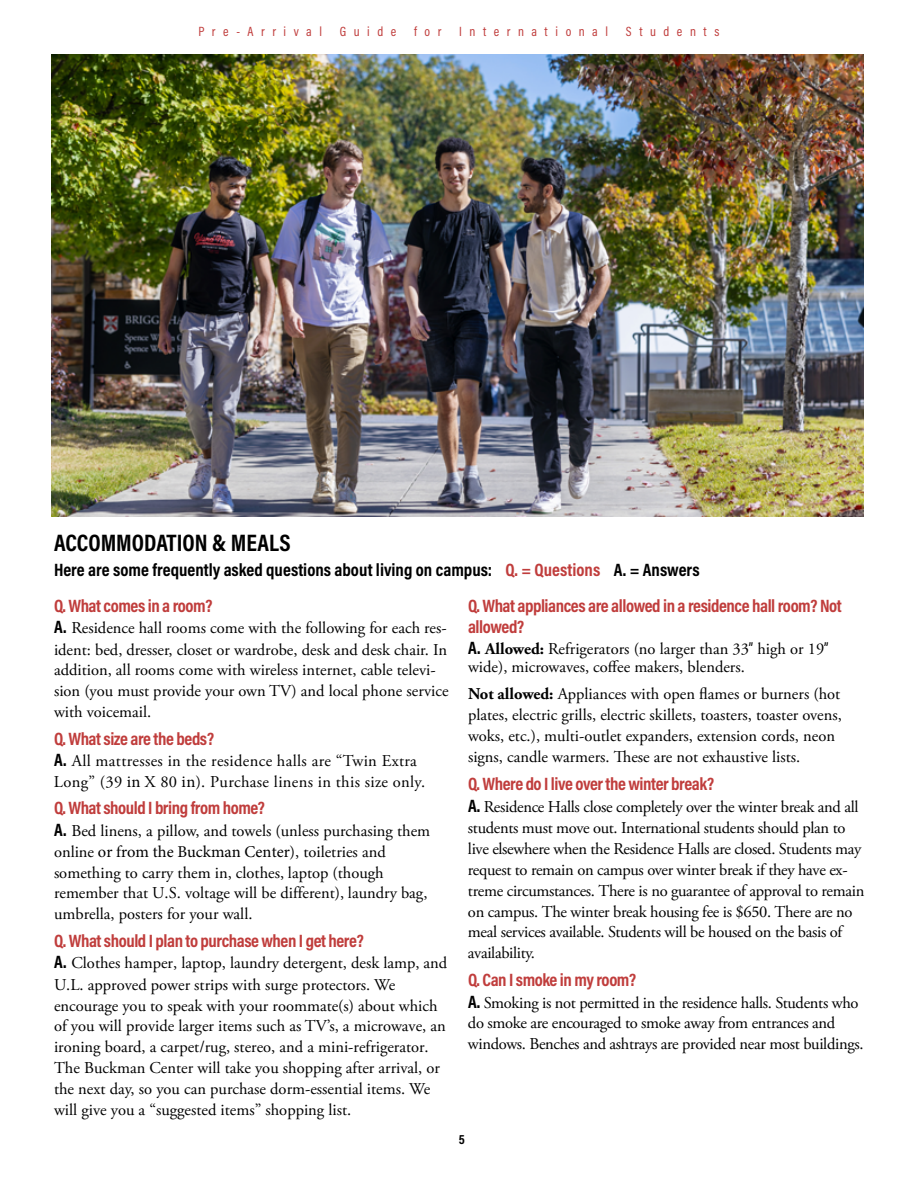
<style>
.page{position:relative;width:918px;height:1188px;background:#fff}
.page>*{position:absolute;margin:0;border:0;box-sizing:border-box;transform-origin:0 0}
.t1{font:700 24px "Acumin Pro Cond";color:#000}
.t2{font:700 18px/20.9px "Acumin Pro Cond";letter-spacing:-.025em;color:#c03d3c}
.t3{font:700 18px "Acumin Pro Cond";color:#000}
.t4{font:16.5px/20.9px "Adobe Garamond Pro";color:#000}
.t5{font:16.5px/21px "Adobe Garamond Pro";letter-spacing:-.02em;color:#000}
.t6{font:16.5px/20.4px "Adobe Garamond Pro";letter-spacing:.02em;color:#000}
.t7{font:16.5px "Minion Pro";color:#000}
.t8{font:13.5px "Acumin Pro Cond";letter-spacing:.56em;color:#c03d3c}
.t9{font:700 13.5px "Acumin Pro Cond";color:#000}
.s1{color:#c03d3c}
.s2{font-family:"Acumin Pro Cond";font-weight:700;font-size:18px}
.s3{font-family:"Minion Pro"}
.s4{font-family:"Adobe Garamond Pro"}
.s5{font-weight:700}
.s6{font-family:"Acumin Pro Cond"}
</style>
<div class="page">
<img style="left:51px;top:54px;width:813px;height:462px">
<p class="t8" style="left:198px;top:22px;width:125px">Pre-Arrival</p>
<p class="t8" style="left:340px;top:22px;width:58px">Guide</p>
<p class="t8" style="left:414px;top:22px;width:29px">for</p>
<p class="t8" style="left:459px;top:22px;width:150px">International</p>
<p class="t8" style="left:626px;top:22px;width:95px">Students</p>
<h1 class="t1" style="left:54px;top:527px;width:238px">ACCOMMODATION &amp; MEALS</h1>
<p class="t3" style="left:54px;top:557px;width:647px">Here are some frequently asked questions about living on campus: <span class="s1">Q. = Questions</span> A. = Answers</p>
<p class="t2" style="left:54px;top:595px;width:160px">Q. What comes in a room?</p>
<p class="t4" style="left:54px;top:618px;width:396px"><span class="s2">A.</span> Residence hall rooms come with the following for each res&shy;ident: bed, dresser, closet or wardrobe, desk and desk chair. In addition, all rooms come with wireless internet, cable televi&shy;sion (you must provide your own TV) and local phone service with voicemail.</p>
<p class="t2" style="left:54px;top:727px;width:162px">Q. What size are the beds?</p>
<p class="t6" style="left:54px;top:751px;width:373px"><span class="s2">A.</span> All mattresses in the residence halls are “Twin Extra<br>Long” (39 <span class="s3">in</span> X 80 <span class="s3">in</span>). Purchase linens in this size only.</p>
<p class="t2" style="left:54px;top:797px;width:212px">Q. What should I bring from home?</p>
<p class="t4" style="left:54px;top:821px;width:378px"><span class="s2">A.</span> Bed linens, a pillow, and towels (unless purchasing them</p>
<p class="t7" style="left:54px;top:841px;width:333px"><span class="s4">online</span> or from the Buckman Center<span class="s4">), toiletries and</span></p>
<p class="t4" style="left:54px;top:863px;width:375px">something to carry them in, clothes, laptop (though remember that U.S. voltage will be different), laundry bag, umbrella, posters for your wall.</p>
<p class="t2" style="left:54px;top:930px;width:312px">Q. What should I plan to purchase when I get here?</p>
<p class="t4" style="left:54px;top:953px;width:395px"><span class="s2">A.</span> Clothes hamper, laptop, laundry detergent, desk lamp, and U.L. approved power strips with surge protectors. We encourage you to speak with your roommate(s) about which of you will provide larger items such as TV’s, a microwave, an ironing board, a carpet/rug, stereo, and a mini-refrigerator.<br>The Buckman Center will take you shopping after arrival, or the next day, so you can purchase dorm-essential items. We will give you a “suggested items” shopping list.</p>
<p class="t2" style="left:468px;top:595px;width:375px">Q. What appliances are allowed in a residence hall room? Not allowed?</p>
<p class="t4" style="left:468px;top:640px;width:362px;line-height:18.6px"><span class="s2">A.</span> <span class="s5">Allowed:</span> Refrigerators (no larger than 33<span class="s6">”</span> high or 19<span class="s6">” </span>wide), microwaves, coffee makers, blenders.</p>
<p class="t4" style="left:468px;top:684px;width:375px"><span class="s5">Not allowed:</span> Appliances with open flames or burners (hot plates, electric grills, electric skillets, toasters, toaster ovens, woks, etc.), multi-outlet expanders, extension cords, neon signs, candle warmers. These are not exhaustive lists.</p>
<p class="t2" style="left:468px;top:773px;width:248px">Q. Where do I live over the winter break?</p>
<p class="t5" style="left:468px;top:797px;width:398px"><span class="s2">A.</span> Residence Halls close completely over the winter break and all students must move out. International students should plan to live elsewhere when the Residence Halls are closed. Students may request to remain on campus over winter break if they have ex&shy;treme circumstances. There is no guarantee of approval to remain on campus. The winter break housing fee is $6<span class="s3">5</span>0. There are no meal services available. Students will be housed on the basis of availability.</p>
<p class="t2" style="left:468px;top:969px;width:170px">Q. Can I smoke in my room?</p>
<p class="t5" style="left:468px;top:993px;width:397px"><span class="s2">A.</span> Smoking is not permitted in the residence halls. Students who do smoke are encouraged to smoke away from entrances and windows. Benches and ashtrays are provided near most buildings.</p>
<p class="t9" style="left:459px;top:1130px;width:8px">5</p>
</div>
